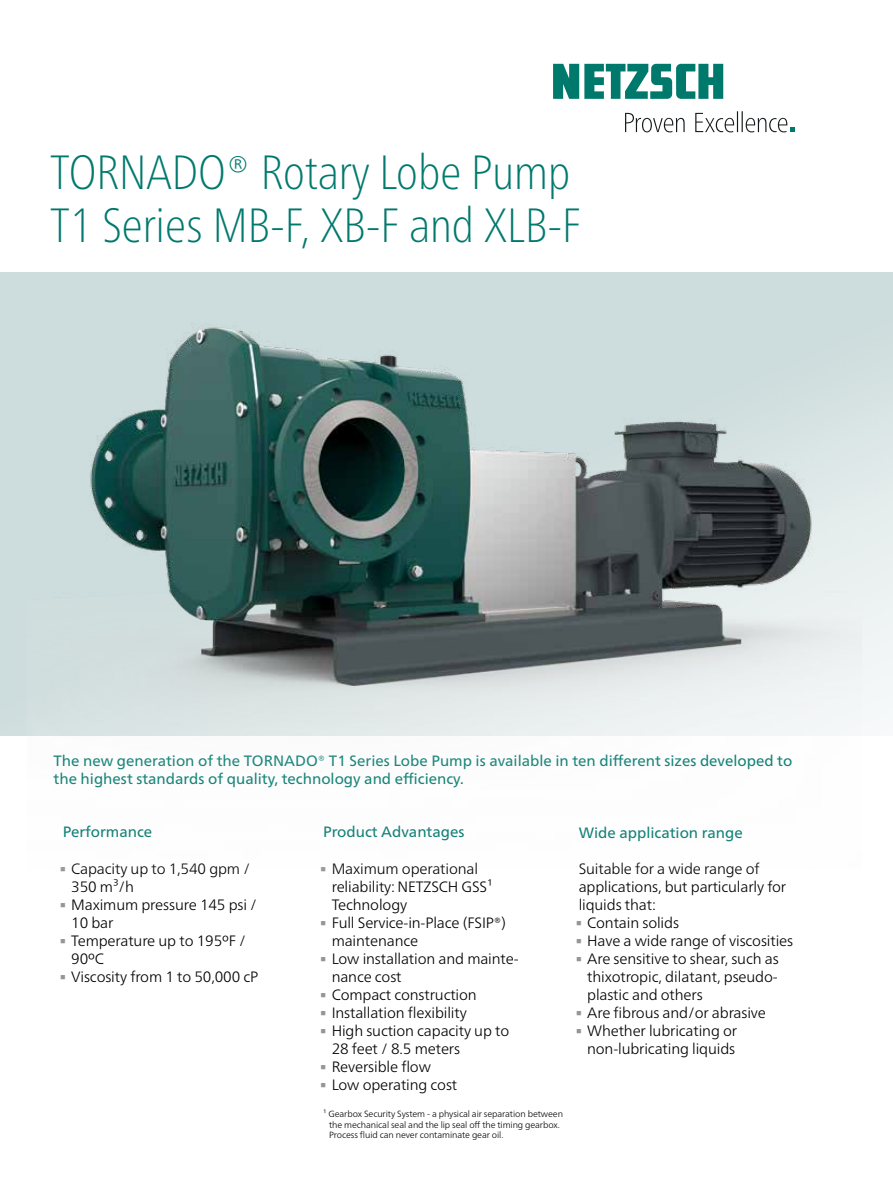
<style>
.page{position:relative;width:893px;height:1191px;background:#fff}
.page>*{position:absolute;margin:0;border:0;box-sizing:border-box;transform-origin:0 0}
.t1{font:100 condensed 48px "Frutiger Neue LTW1 G";color:#00796d}
.t2{font:37.5px "Frutiger Neue LTW1 G";color:#939598}
.t3{font:300 15px/18px "Frutiger Neue LTW1 G";letter-spacing:-.01em;color:#000}
.t4{font:15px/18px "Frutiger Neue LTW1 G";color:#00796d}
.t5{font:300 9px/10.5px "Frutiger Neue LTW1 G";letter-spacing:-.01em;color:#000}
</style>
<div class="page">
<svg style="left:553px;top:64px;width:170px;height:35px"></svg>
<svg style="left:625px;top:111px;width:170px;height:21px"></svg>
<img style="left:27px;top:272px;width:834px;height:464px">
<h1 class="t1" style="left:50px;top:138px;width:521px">TORNADO® Rotary Lobe Pump</h1>
<h1 class="t1" style="left:50px;top:190px;width:532px">T1 Series MB-F, XB-F and XLB-F</h1>
<p class="t4" style="left:54px;top:751px;width:740px">The new generation of the TORNADO® T1 Series Lobe Pump is available in ten different sizes developed to the highest standards of quality, technology and efficiency.</p>
<p class="t4" style="left:579px;top:823px;width:165px">Wide application range</p>
<p class="t3" style="left:579px;top:859px;width:209px">Suitable for a wide range of applications, but particularly for liquids that:</p>
<h2 class="t2" style="left:574px;top:897px;width:10px">∙</h2>
<p class="t3" style="left:587px;top:913px;width:93px">Contain solids</p>
<h2 class="t2" style="left:574px;top:915px;width:10px">∙</h2>
<p class="t3" style="left:587px;top:931px;width:208px">Have a wide range of viscosities</p>
<h2 class="t2" style="left:574px;top:933px;width:10px">∙</h2>
<p class="t3" style="left:587px;top:949px;width:193px;text-align:justify">Are sensitive to shear, such as thixotropic, dilatant, pseudo&shy;plastic and others</p>
<h2 class="t2" style="left:574px;top:987px;width:10px">∙</h2>
<p class="t3" style="left:587px;top:1003px;width:180px">Are fibrous and/or abrasive</p>
<h2 class="t2" style="left:574px;top:1005px;width:10px">∙</h2>
<p class="t3" style="left:587px;top:1021px;width:151px">Whether lubricating or non-lubricating liquids</p>
<p class="t4" style="left:63px;top:822px;width:91px">Performance</p>
<h2 class="t2" style="left:58px;top:843px;width:10px">∙</h2>
<p class="t3" style="left:71px;top:859px;width:180px">Capacity up to 1,540 gpm /<br>350 m³/h</p>
<h2 class="t2" style="left:58px;top:879px;width:10px">∙</h2>
<p class="t3" style="left:71px;top:895px;width:187px">Maximum pressure 145 psi /<br>10 bar</p>
<h2 class="t2" style="left:58px;top:915px;width:10px">∙</h2>
<p class="t3" style="left:71px;top:931px;width:176px">Temperature up to 195ºF /<br>90ºC</p>
<h2 class="t2" style="left:58px;top:951px;width:10px">∙</h2>
<p class="t3" style="left:71px;top:967px;width:189px">Viscosity from 1 to 50,000 cP</p>
<p class="t4" style="left:323px;top:822px;width:143px">Product Advantages</p>
<h2 class="t2" style="left:319px;top:843px;width:10px">∙</h2>
<p class="t3" style="left:332px;top:859px;width:163px">Maximum operational reliability: NETZSCH GSS¹<br>Technology</p>
<h2 class="t2" style="left:319px;top:897px;width:10px">∙</h2>
<p class="t3" style="left:332px;top:913px;width:176px">Full Service-in-Place (FSIP®) maintenance</p>
<h2 class="t2" style="left:319px;top:933px;width:10px">∙</h2>
<p class="t3" style="left:332px;top:949px;width:189px">Low installation and mainte&shy;nance cost</p>
<h2 class="t2" style="left:319px;top:969px;width:10px">∙</h2>
<p class="t3" style="left:332px;top:985px;width:147px">Compact construction</p>
<h2 class="t2" style="left:319px;top:987px;width:10px">∙</h2>
<p class="t3" style="left:332px;top:1003px;width:137px">Installation flexibility</p>
<h2 class="t2" style="left:319px;top:1005px;width:10px">∙</h2>
<p class="t3" style="left:332px;top:1021px;width:179px">High suction capacity up to<br>28 feet / 8.5 meters</p>
<h2 class="t2" style="left:319px;top:1041px;width:10px">∙</h2>
<p class="t3" style="left:332px;top:1057px;width:101px">Reversible flow</p>
<h2 class="t2" style="left:319px;top:1059px;width:10px">∙</h2>
<p class="t3" style="left:332px;top:1075px;width:127px">Low operating cost</p>
<p class="t5" style="left:329px;top:1109px;width:235px;text-indent:-6px">¹ Gearbox Security System - a physical air separation between the mechanical seal and the lip seal off the timing gearbox.<br>Process fluid can never contaminate gear oil.</p>
</div>
